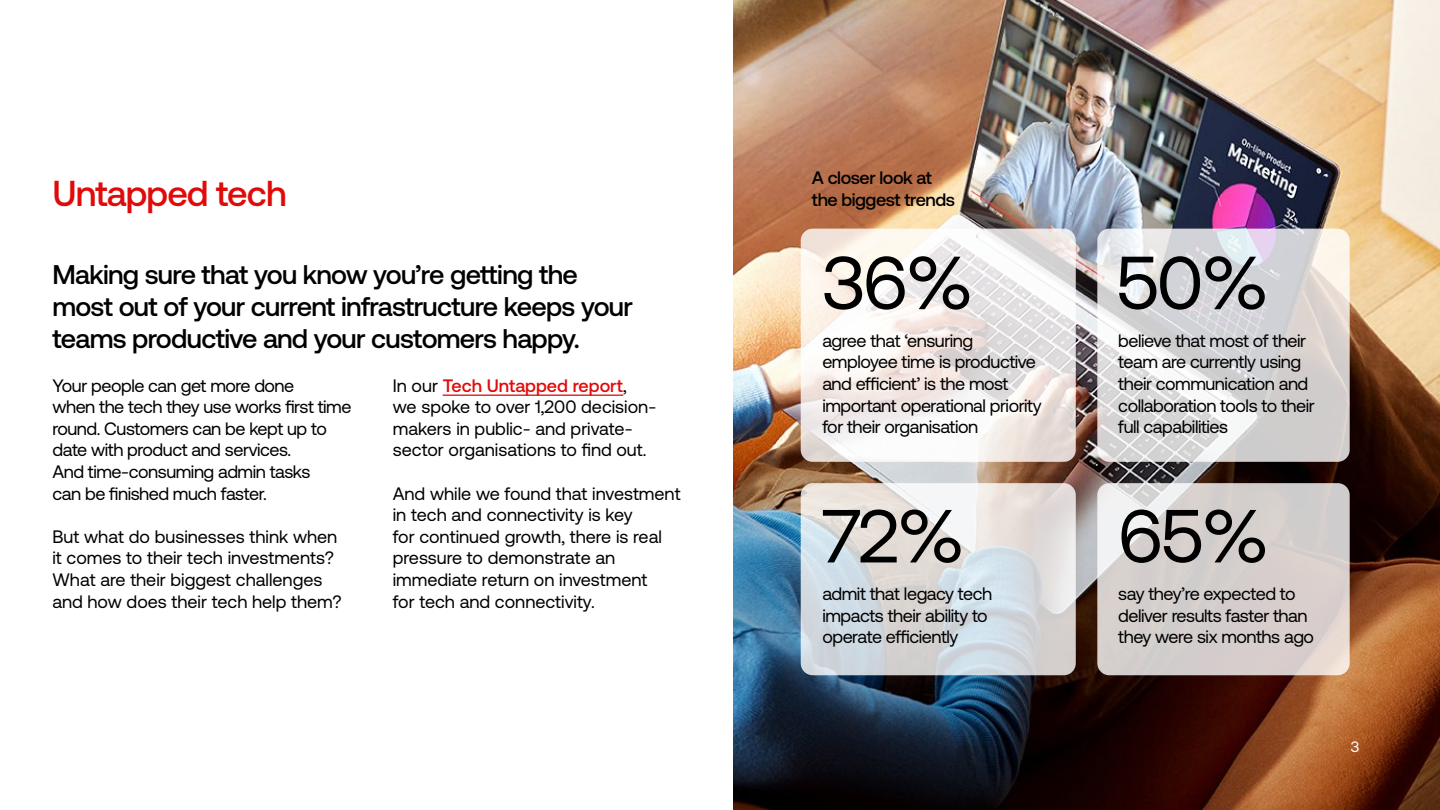
<style>
.page{position:relative;width:1440px;height:810px;background:#fff}
.page>*{position:absolute;margin:0;border:0;box-sizing:border-box;transform-origin:0 0}
.t1{font:75px "Aeonik Pro";letter-spacing:-.025em;color:#000}
.t2{font:500 36px "Aeonik Pro";letter-spacing:-.025em;color:#e10a0a}
.t3{font:500 27px/32.4px "Aeonik Pro";letter-spacing:-.025em;color:#000}
.t4{font:18px/21.6px "Aeonik Pro";letter-spacing:-.025em;color:#000}
.t5{font:18px/21.6px "Aeonik Pro";color:#000}
.t6{font:500 18px/21.6px "Aeonik Pro";letter-spacing:-.025em;color:#000}
.t7{font:15px "Aeonik Pro";color:#fff}
.s1{font-weight:500;color:#e10a0a}
</style>
<div class="page">
<img style="left:733px;top:0;width:707px;height:810px">
<hr style="left:443px;top:395px;width:180px;height:1px;background:#e10a0a">
<svg style="left:801px;top:229px;width:275px;height:233px"></svg>
<svg style="left:1097px;top:229px;width:253px;height:233px"></svg>
<svg style="left:1097px;top:483px;width:253px;height:192px;background:#d7d1cf"></svg>
<svg style="left:801px;top:483px;width:275px;height:192px;background:#dbdcde"></svg>
<h2 class="t2" style="left:52px;top:174px;width:236px">Untapped tech</h2>
<h3 class="t3" style="left:52px;top:258px;width:582px">Making sure that you know you’re getting the most out of your current infrastructure keeps your teams productive and your customers happy.</h3>
<p class="t4" style="left:52px;top:375px;width:300px">Your people can get more done<br>when the tech they use works first time round. Customers can be kept up to date with product and services.<br>And time-consuming admin tasks<br>can be finished much faster.</p>
<p class="t5" style="left:52px;top:526px;width:291px">But what do businesses think when it comes to their tech investments?<br>What are their biggest challenges and how does their tech help them?</p>
<p class="t5" style="left:393px;top:375px;width:265px">In our <span class="s1">Tech Untapped report</span>,<br>we spoke to over 1,200 decision&shy;makers in public- and private&shy;sector organisations to find out.</p>
<p class="t5" style="left:393px;top:483px;width:289px">And while we found that investment in tech and connectivity is key<br>for continued growth, there is real pressure to demonstrate an immediate return on investment<br>for tech and connectivity.</p>
<p class="t6" style="left:812px;top:167px;width:145px">A closer look at the biggest trends</p>
<h1 class="t1" style="left:822px;top:242px;width:152px">36%</h1>
<p class="t4" style="left:822px;top:330px;width:221px">agree that ‘ensuring employee time is productive and efficient’ is the most important operational priority for their organisation</p>
<h1 class="t1" style="left:822px;top:495px;width:144px">72%</h1>
<p class="t4" style="left:822px;top:583px;width:171px">admit that legacy tech impacts their ability to operate efficiently</p>
<h1 class="t1" style="left:1116px;top:242px;width:154px">50%</h1>
<p class="t4" style="left:1118px;top:330px;width:198px">believe that most of their team are currently using their communication and collaboration tools to their full capabilities</p>
<h1 class="t1" style="left:1118px;top:495px;width:152px">65%</h1>
<p class="t4" style="left:1118px;top:583px;width:197px">say they’re expected to deliver results faster than they were six months ago</p>
<p class="t7" style="left:1351px;top:738px;width:10px">3</p>
</div>
